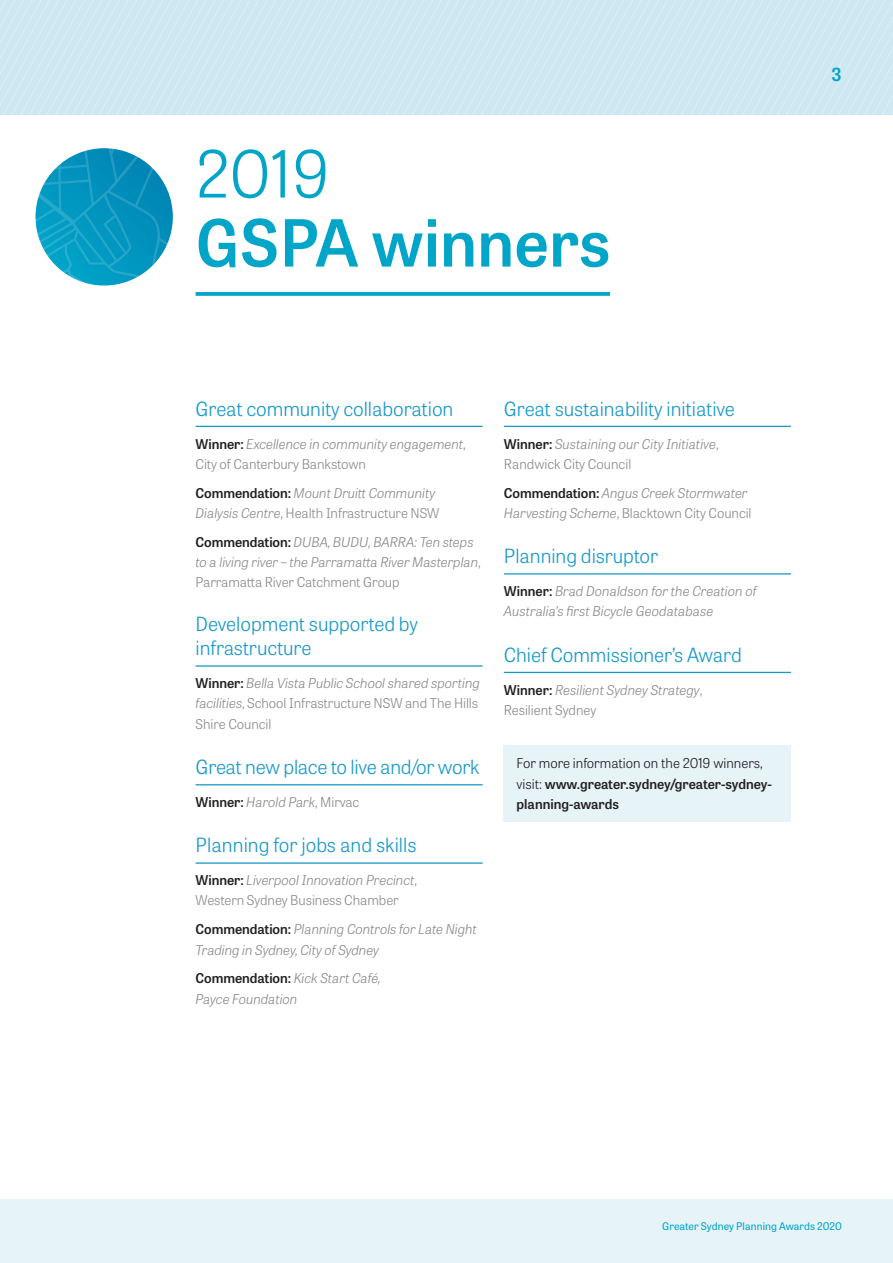
<style>
.page{position:relative;width:893px;height:1263px;background:#fff}
.page>*{position:absolute;margin:0;border:0;box-sizing:border-box;transform-origin:0 0}
.t1{font:600 64.5px "Tablet Gothic";letter-spacing:.005em;color:#00a5c8}
.t2{font:300 64.5px "Tablet Gothic";color:#00a5c8}
.t3{font:300 19.5px/24px "Tablet Gothic";letter-spacing:-.005em;color:#1999ca}
.t4{font:600 18px "Tablet Gothic";color:#00a5c8}
.t5{font:italic 300 13.5px/20.2px "Tablet Gothic";letter-spacing:-.005em;color:#8a8c8f}
.t6{font:300 13.5px/20.2px "Tablet Gothic";letter-spacing:-.005em;color:#8a8c8f}
.t7{font:600 13.5px/20.2px "Tablet Gothic";color:#231f20}
.t8{font:10.5px "Tablet Gothic";color:#00a5c8}
.s1{font-weight:600;font-style:normal;color:#231f20}
.s2{font-style:normal}
.s3{font-weight:600;color:#231f20}
.s4{font-style:italic}
.s5{font-weight:300}
</style>
<div class="page">
<div style="left:0;top:1199px;width:893px;height:64px;background:#e6f3f7"></div>
<svg style="left:0;top:0;width:893px;height:115px;background:#cfe8f1"></svg>
<svg style="left:196px;top:292px;width:414px;height:4px;background:#0faacb"></svg>
<hr style="left:196px;top:426px;width:287px;height:1px;background:#1999ca">
<hr style="left:196px;top:665px;width:287px;height:2px;background:#1999ca">
<hr style="left:196px;top:784px;width:287px;height:1px;background:#1999ca">
<hr style="left:196px;top:862px;width:287px;height:2px;background:#1999ca">
<hr style="left:504px;top:426px;width:287px;height:1px;background:#1999ca">
<hr style="left:504px;top:573px;width:287px;height:1px;background:#1999ca">
<hr style="left:504px;top:672px;width:287px;height:1px;background:#1999ca">
<div style="left:504px;top:745px;width:287px;height:76px;background:#e6f3f7"></div>
<svg style="left:37px;top:150px;width:134px;height:134px"></svg>
<h1 class="t2" style="left:196px;top:131px;width:136px">2019</h1>
<h1 class="t1" style="left:196px;top:198px;width:416px">GSPA winners</h1>
<h2 class="t3" style="left:196px;top:396px;width:259px">Great community collaboration</h2>
<p class="t5" style="left:196px;top:433px;width:272px"><span class="s1">Winner:</span> Excellence in community engagement<span class="s2">,<br>City of Canterbury Bankstown</span></p>
<p class="t5" style="left:196px;top:482px;width:245px"><span class="s1">Commendation:</span> Mount Druitt Community<br>Dialysis Centre<span class="s2">, Health Infrastructure NSW</span></p>
<p class="t5" style="left:196px;top:531px;width:286px"><span class="s1">Commendation:</span> DUBA, BUDU, BARRA: Ten steps to a living river – the Parramatta River Masterplan<span class="s2">,<br>Parramatta River Catchment Group</span></p>
<h2 class="t3" style="left:196px;top:611px;width:224px">Development supported by infrastructure</h2>
<p class="t6" style="left:196px;top:673px;width:286px"><span class="s3">Winner:</span> <span class="s4">Bella Vista Public School shared sporting facilities</span>, School Infrastructure NSW and The Hills<br>Shire Council</p>
<h2 class="t3" style="left:196px;top:754px;width:286px">Great new place to live and/or work</h2>
<p class="t5" style="left:196px;top:791px;width:165px"><span class="s1">Winner:</span> Harold Park<span class="s2">, Mirvac</span></p>
<h2 class="t3" style="left:196px;top:832px;width:222px">Planning for jobs and skills</h2>
<p class="t6" style="left:196px;top:870px;width:223px"><span class="s3">Winner:</span> <span class="s4">Liverpool Innovation Precinct</span>,<br>Western Sydney Business Chamber</p>
<p class="t5" style="left:196px;top:918px;width:283px"><span class="s1">Commendation:</span> Planning Controls for Late Night<br>Trading in Sydney, City of Sydney</p>
<p class="t5" style="left:196px;top:967px;width:186px"><span class="s1">Commendation:</span> Kick Start Café,<br>Payce Foundation</p>
<h2 class="t3" style="left:504px;top:396px;width:233px">Great sustainability initiative</h2>
<p class="t5" style="left:504px;top:433px;width:216px"><span class="s1">Winner:</span> Sustaining our City Initiative<span class="s2">,<br>Randwick City Council</span></p>
<p class="t5" style="left:504px;top:482px;width:249px"><span class="s1">Commendation:</span> Angus Creek Stormwater<br>Harvesting Scheme<span class="s2">, Blacktown City Council</span></p>
<h2 class="t3" style="left:504px;top:543px;width:156px">Planning disruptor</h2>
<p class="t5" style="left:504px;top:580px;width:254px"><span class="s1">Winner:</span> Brad Donaldson for the Creation of<br>Australia’s first Bicycle Geodatabase</p>
<h2 class="t3" style="left:504px;top:642px;width:240px">Chief Commissioner’s Award</h2>
<p class="t5" style="left:504px;top:679px;width:200px"><span class="s1">Winner:</span> Resilient Sydney Strategy<span class="s2">,<br>Resilient Sydney</span></p>
<p class="t7" style="left:517px;top:753px;width:257px"><span class="s5">For more information on the 2019 winners, visit:</span> www.greater.sydney/greater-sydney&shy;planning-awards</p>
<h3 class="t4" style="left:831px;top:62px;width:12px">3</h3>
<p class="t8" style="left:662px;top:1219px;width:181px">Greater Sydney Planning Awards 2020</p>
</div>
